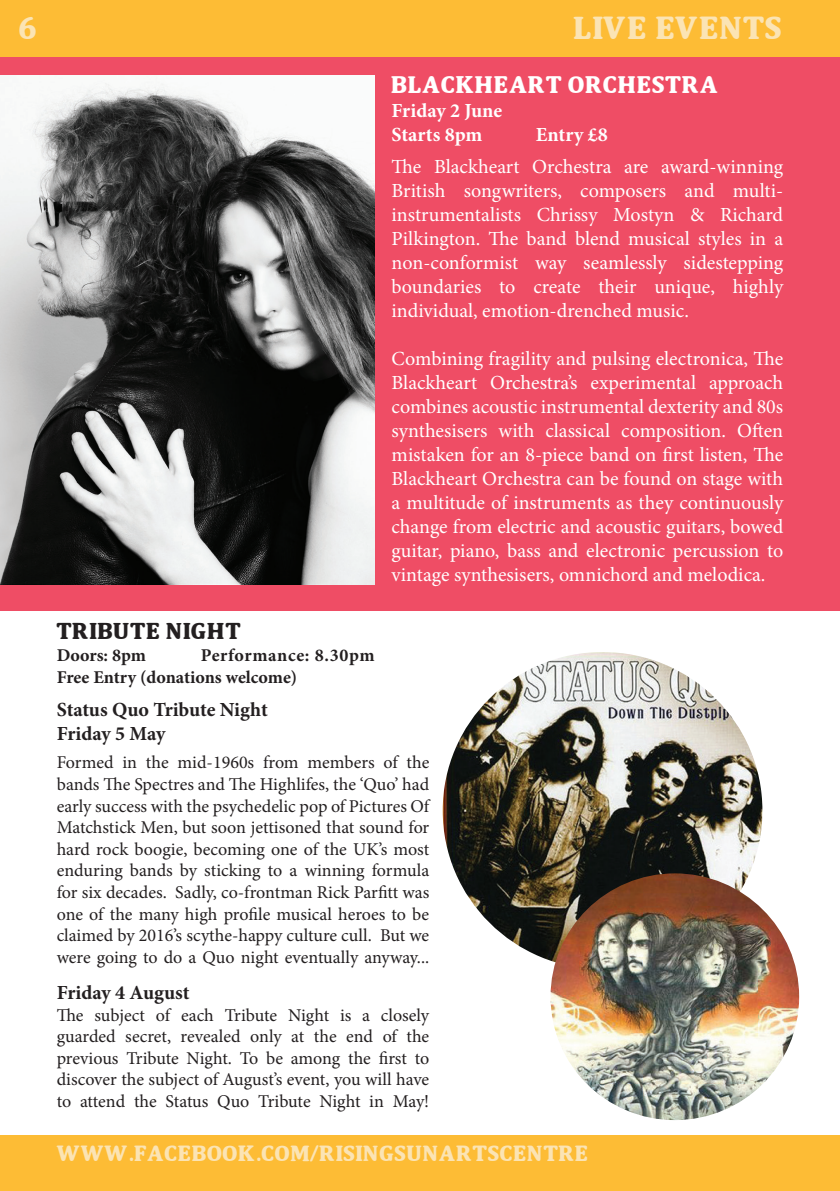
<style>
.page{position:relative;width:840px;height:1191px;background:#fff}
.page>*{position:absolute;margin:0;border:0;box-sizing:border-box;transform-origin:0 0}
.t1{font:32px "Wear";color:#fbe4b4}
.t2{font:24px "Wear";color:#fff}
.t3{font:23px "Wear";color:#231f20}
.t4{font:22px "Wear";color:#fbe4b4}
.t5{font:20px/24px "Minion Pro";color:#fff;text-align:justify}
.t6{font:700 20px/24px "Minion Pro";letter-spacing:-.005em;color:#231f20}
.t7{font:700 20px/24px "Minion Pro";color:#fff}
.t8{font:18px/21.6px "Minion Pro";letter-spacing:-.005em;color:#231f20;text-align:justify}
.t9{font:700 18px/21.6px "Minion Pro";letter-spacing:.005em;color:#231f20}
</style>
<div class="page">
<div style="left:0;top:0;width:839px;height:610px;background:#ef4d65"></div>
<div style="left:0;top:0;width:839px;height:57px;background:#fdbc35"></div>
<div style="left:0;top:1135px;width:839px;height:56px;background:#fdbc35"></div>
<img style="left:0;top:76px;width:374px;height:508px">
<img style="left:442px;top:652px;width:320px;height:309px">
<img style="left:550px;top:873px;width:248px;height:247px">
<h1 class="t1" style="left:19px;top:15px;width:20px">6</h1>
<h1 class="t1" style="left:573px;top:15px;width:211px">LIVE EVENTS</h1>
<p class="t3" style="left:57px;top:621px;width:186px">TRIBUTE NIGHT</p>
<p class="t9" style="left:57px;top:644px;width:91px">Doors: 8pm</p>
<p class="t9" style="left:57px;top:644px;width:319px;text-indent:144px">Performance: 8.30pm<br>Free Entry (donations welcome)</p>
<p class="t2" style="left:391px;top:74px;width:328px">BLACKHEART ORCHESTRA</p>
<p class="t7" style="left:391px;top:98px;width:112px">Friday 2 June<br>Starts 8pm</p>
<p class="t7" style="left:535px;top:122px;width:73px">Entry £8</p>
<p class="t5" style="left:391px;top:154px;width:393px">The Blackheart Orchestra are award-winning British songwriters, composers and multi&shy;instrumentalists Chrissy Mostyn &amp; Richard Pilkington. The band blend musical styles in a non-conformist way seamlessly sidestepping boundaries to create their unique, highly individual, emotion-drenched music.</p>
<p class="t5" style="left:391px;top:346px;width:393px">Combining fragility and pulsing electronica, The Blackheart Orchestra’s experimental approach combines acoustic instrumental dexterity and 80s synthesisers with classical composition. Often mistaken for an 8-piece band on first listen, The Blackheart Orchestra can be found on stage with a multitude of instruments as they continuously change from electric and acoustic guitars, bowed guitar, piano, bass and electronic percussion to vintage synthesisers, omnichord and melodica.</p>
<p class="t6" style="left:57px;top:697px;width:212px">Status Quo Tribute Night<br>Friday 5 May</p>
<p class="t8" style="left:57px;top:752px;width:374px">Formed in the mid-1960s from members of the bands The Spectres and The Highlifes, the ‘Quo’ had early success with the psychedelic pop of Pictures Of Matchstick Men, but soon jettisoned that sound for hard rock boogie, becoming one of the UK’s most enduring bands by sticking to a winning formula for six decades. Sadly, co-frontman Rick Parfitt was one of the many high profile musical heroes to be claimed by 2016’s scythe-happy culture cull. But we were going to do a Quo night eventually anyway...</p>
<p class="t6" style="left:57px;top:980px;width:134px">Friday 4 August</p>
<p class="t8" style="left:57px;top:1004px;width:374px">The subject of each Tribute Night is a closely guarded secret, revealed only at the end of the previous Tribute Night. To be among the first to discover the subject of August’s event, you will have to attend the Status Quo Tribute Night in May!</p>
<p class="t4" style="left:57px;top:1144px;width:533px">WWW.FACEBOOK.COM/RISINGSUNARTSCENTRE</p>
</div>
